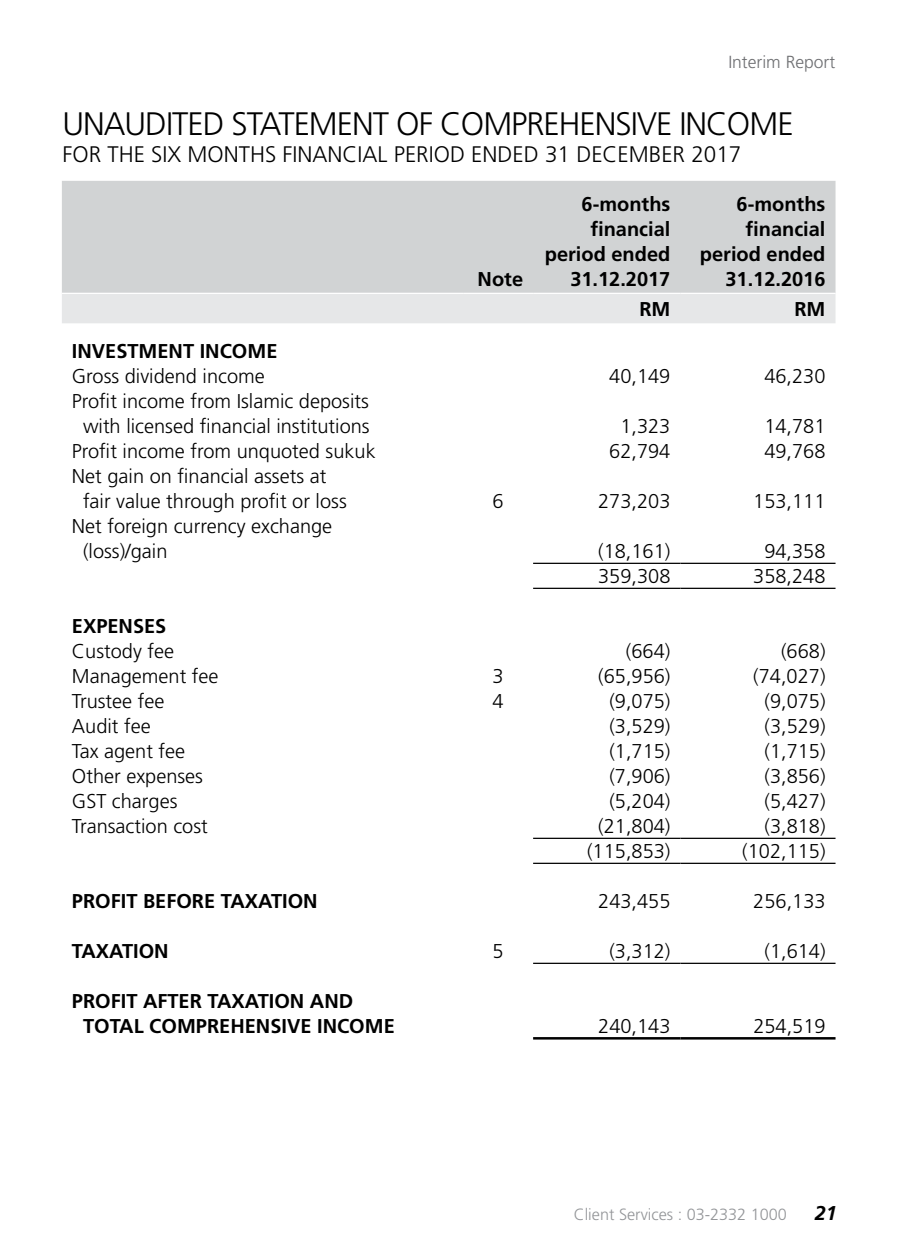
<style>
.page{position:relative;width:900px;height:1260px;background:#fff}
.page>*{position:absolute;margin:0;border:0;box-sizing:border-box;transform-origin:0 0}
.t1{font:300 32.5px "Frutiger LT Std";letter-spacing:-.03em;color:#000}
.t2{font:300 22.5px "Frutiger LT Std";color:#000}
.t3{font:300 20px/25px "Frutiger LT Std";color:#000;text-align:center}
.t4{font:700 20px/25px "Frutiger";color:#000;text-align:right}
.t5{font:300 20px "Frutiger";color:#000}
.t6{font:italic 700 20px "Frutiger";color:#000}
.t7{font:300 17.5px "Frutiger LT Std";color:#6d6e71}
.t8{font:300 16.25px "Frutiger LT Std";color:#939598}
</style>
<div class="page">
<div style="left:62px;top:181px;width:774px;height:112px;background:#d1d3d4"></div>
<div style="left:62px;top:294px;width:774px;height:29px;background:#e6e7e8"></div>
<hr style="left:533px;top:963px;width:147px;height:1px;background:#000">
<hr style="left:680px;top:963px;width:156px;height:1px;background:#000">
<hr style="left:533px;top:1037px;width:147px;height:3px;background:#000">
<hr style="left:680px;top:1037px;width:156px;height:3px;background:#000">
<hr style="left:533px;top:563px;width:147px;height:1px;background:#000">
<hr style="left:680px;top:563px;width:156px;height:1px;background:#000">
<hr style="left:533px;top:588px;width:147px;height:1px;background:#000">
<hr style="left:680px;top:588px;width:156px;height:1px;background:#000">
<hr style="left:533px;top:838px;width:147px;height:1px;background:#000">
<hr style="left:680px;top:838px;width:156px;height:1px;background:#000">
<hr style="left:533px;top:863px;width:147px;height:1px;background:#000">
<hr style="left:680px;top:863px;width:156px;height:1px;background:#000">
<p class="t7" style="left:728px;top:52px;width:108px">Interim Report</p>
<h1 class="t1" style="left:62px;top:105px;width:733px">UNAUDITED STATEMENT OF COMPREHENSIVE INCOME</h1>
<p class="t2" style="left:62px;top:142px;width:680px">FOR THE SIX MONTHS FINANCIAL PERIOD ENDED 31 DECEMBER 2017</p>
<p class="t4" style="left:478px;top:266px;width:47px">Note</p>
<p class="t4" style="left:545px;top:191px;width:127px">6-months financial period ended<br>31.12.2017</p>
<p class="t4" style="left:700px;top:191px;width:127px">6-months financial period ended<br>31.12.2016</p>
<p class="t4" style="left:639px;top:296px;width:33px">RM</p>
<p class="t4" style="left:794px;top:296px;width:33px">RM</p>
<p class="t4" style="left:72px;top:339px;width:207px">INVESTMENT INCOME</p>
<p class="t3" style="left:72px;top:364px;width:194px">Gross dividend income</p>
<p class="t3" style="left:609px;top:364px;width:63px">40,149</p>
<p class="t3" style="left:764px;top:364px;width:63px">46,230</p>
<p class="t3" style="left:72px;top:389px;width:299px">Profit income from Islamic deposits with licensed financial institutions</p>
<p class="t3" style="left:620px;top:414px;width:52px">1,323</p>
<p class="t3" style="left:764px;top:414px;width:63px">14,781</p>
<p class="t3" style="left:72px;top:439px;width:305px">Profit income from unquoted sukuk</p>
<p class="t5" style="left:609px;top:440px;width:63px">62,794</p>
<p class="t5" style="left:764px;top:440px;width:63px">49,768</p>
<p class="t3" style="left:83px;top:464px;width:265px;text-align:left;text-indent:-11px">Net gain on financial assets at fair value through profit or loss</p>
<p class="t3" style="left:493px;top:489px;width:13px">6</p>
<p class="t5" style="left:598px;top:490px;width:74px">273,203</p>
<p class="t5" style="left:753px;top:490px;width:74px">153,111</p>
<p class="t3" style="left:72px;top:514px;width:262px">Net foreign currency exchange</p>
<p class="t5" style="left:83px;top:540px;width:86px">(loss)/gain</p>
<p class="t5" style="left:598px;top:540px;width:74px">(18,161)</p>
<p class="t5" style="left:764px;top:540px;width:63px">94,358</p>
<p class="t5" style="left:598px;top:565px;width:74px">359,308</p>
<p class="t5" style="left:753px;top:565px;width:74px">358,248</p>
<p class="t4" style="left:72px;top:614px;width:96px">EXPENSES</p>
<p class="t3" style="left:72px;top:639px;width:104px">Custody fee</p>
<p class="t3" style="left:626px;top:639px;width:46px">(664)</p>
<p class="t3" style="left:781px;top:639px;width:46px">(668)</p>
<p class="t3" style="left:72px;top:664px;width:148px">Management fee</p>
<p class="t3" style="left:493px;top:664px;width:13px">3</p>
<p class="t3" style="left:598px;top:664px;width:74px">(65,956)</p>
<p class="t3" style="left:753px;top:664px;width:74px">(74,027)</p>
<p class="t3" style="left:72px;top:689px;width:94px">Trustee fee</p>
<p class="t3" style="left:493px;top:689px;width:13px">4</p>
<p class="t3" style="left:609px;top:689px;width:63px">(9,075)</p>
<p class="t3" style="left:764px;top:689px;width:63px">(9,075)</p>
<p class="t3" style="left:72px;top:714px;width:80px">Audit fee</p>
<p class="t3" style="left:609px;top:714px;width:63px">(3,529)</p>
<p class="t3" style="left:764px;top:714px;width:63px">(3,529)</p>
<p class="t3" style="left:72px;top:739px;width:115px">Tax agent fee</p>
<p class="t3" style="left:609px;top:739px;width:63px">(1,715)</p>
<p class="t3" style="left:764px;top:739px;width:63px">(1,715)</p>
<p class="t3" style="left:72px;top:764px;width:133px">Other expenses</p>
<p class="t3" style="left:609px;top:764px;width:63px">(7,906)</p>
<p class="t3" style="left:764px;top:764px;width:63px">(3,856)</p>
<p class="t5" style="left:72px;top:790px;width:107px">GST charges</p>
<p class="t5" style="left:609px;top:790px;width:63px">(5,204)</p>
<p class="t5" style="left:764px;top:790px;width:63px">(5,427)</p>
<p class="t5" style="left:72px;top:815px;width:137px">Transaction cost</p>
<p class="t5" style="left:598px;top:815px;width:74px">(21,804)</p>
<p class="t5" style="left:764px;top:815px;width:63px">(3,818)</p>
<p class="t3" style="left:587px;top:839px;width:85px">(115,853)</p>
<p class="t3" style="left:742px;top:839px;width:85px">(102,115)</p>
<p class="t4" style="left:72px;top:889px;width:247px">PROFIT BEFORE TAXATION</p>
<p class="t3" style="left:598px;top:889px;width:74px">243,455</p>
<p class="t3" style="left:753px;top:889px;width:74px">256,133</p>
<p class="t4" style="left:72px;top:939px;width:98px">TAXATION</p>
<p class="t3" style="left:493px;top:939px;width:13px">5</p>
<p class="t3" style="left:609px;top:939px;width:63px">(3,312)</p>
<p class="t3" style="left:764px;top:939px;width:63px">(1,614)</p>
<p class="t4" style="left:83px;top:989px;width:313px;text-align:left;text-indent:-11px">PROFIT AFTER TAXATION AND<br>TOTAL COMPREHENSIVE INCOME</p>
<p class="t3" style="left:598px;top:1014px;width:74px">240,143</p>
<p class="t3" style="left:753px;top:1014px;width:74px">254,519</p>
<p class="t8" style="left:574px;top:1205px;width:215px">Client Services : 03-2332 1000</p>
<p class="t6" style="left:815px;top:1201px;width:24px">21</p>
</div>
